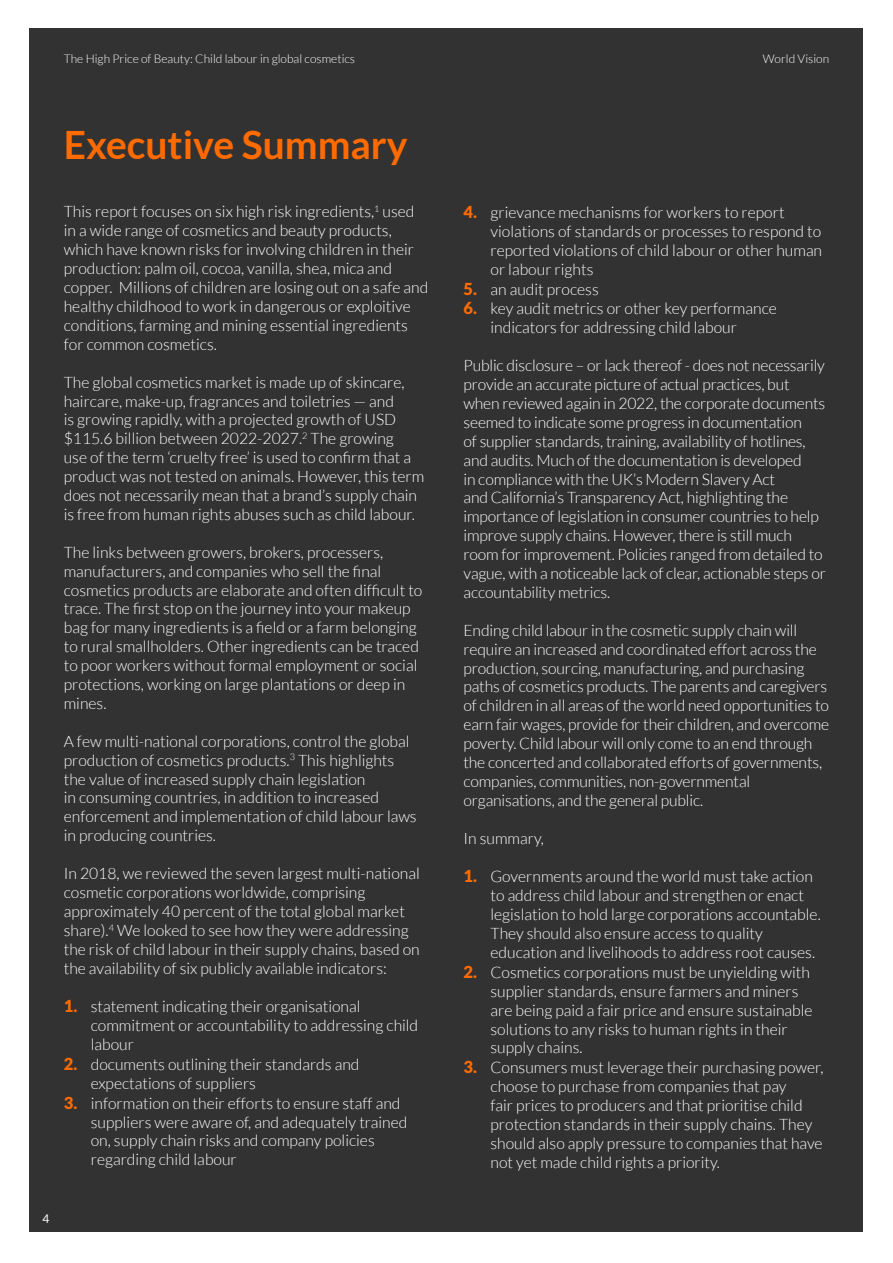
<style>
.page{position:relative;width:893px;height:1263px;background:#fff}
.page>*{position:absolute;margin:0;border:0;box-sizing:border-box;transform-origin:0 0}
.t1{font:700 39px "Lato";color:#ff6b00}
.t2{font:300 15.75px/18.9px "Lato";color:#fff}
.t3{font:300 12px "Lato";color:#fff}
.t4{font:12px "Lato";color:#fff}
.s1{font-weight:900;font-size:16.5px;color:#ff6b00}
</style>
<div class="page">
<div style="left:30px;top:28px;width:833px;height:1204px;background:#333232"></div>
<p class="t3" style="left:64px;top:52px;width:293px">The High Price of Beauty: Child labour in global cosmetics</p>
<p class="t3" style="left:763px;top:52px;width:68px">World Vision</p>
<h1 class="t1" style="left:64px;top:122px;width:345px">Executive Summary</h1>
<p class="t2" style="left:64px;top:202px;width:366px">This report focuses on six high risk ingredients,<sup>1</sup> used in a wide range of cosmetics and beauty products, which have known risks for involving children in their production: palm oil, cocoa, vanilla, shea, mica and copper. Millions of children are losing out on a safe and healthy childhood to work in dangerous or exploitive conditions, farming and mining essential ingredients for common cosmetics.</p>
<p class="t2" style="left:64px;top:373px;width:362px">The global cosmetics market is made up of skincare, haircare, make-up, fragrances and toiletries — and<br>is growing rapidly, with a projected growth of USD $115.6 billion between 2022-2027.<sup>2</sup> The growing<br>use of the term ‘cruelty free’ is used to confirm that a product was not tested on animals. However, this term does not necessarily mean that a brand’s supply chain is free from human rights abuses such as child labour.</p>
<p class="t2" style="left:64px;top:543px;width:360px">The links between growers, brokers, processers, manufacturers, and companies who sell the final cosmetics products are elaborate and often difficult to trace. The first stop on the journey into your makeup bag for many ingredients is a field or a farm belonging to rural smallholders. Other ingredients can be traced to poor workers without formal employment or social protections, working on large plantations or deep in mines.</p>
<p class="t2" style="left:64px;top:732px;width:354px">A few multi-national corporations, control the global production of cosmetics products.<sup>3</sup> This highlights the value of increased supply chain legislation<br>in consuming countries, in addition to increased enforcement and implementation of child labour laws in producing countries.</p>
<p class="t2" style="left:64px;top:864px;width:358px">In 2018, we reviewed the seven largest multi-national cosmetic corporations worldwide, comprising approximately 40 percent of the total global market share).<sup>4</sup> We looked to see how they were addressing the risk of child labour in their supply chains, based on the availability of six publicly available indicators:</p>
<p class="t2" style="left:91px;top:997px;width:329px;text-indent:-27px"><span class="s1">1.</span> statement indicating their organisational commitment or accountability to addressing child labour</p>
<p class="t2" style="left:91px;top:1055px;width:270px;text-indent:-27px"><span class="s1">2.</span> documents outlining their standards and expectations of suppliers</p>
<p class="t2" style="left:91px;top:1093px;width:318px;text-indent:-27px"><span class="s1">3.</span> information on their efforts to ensure staff and suppliers were aware of, and adequately trained on, supply chain risks and company policies regarding child labour</p>
<p class="t4" style="left:43px;top:1211px;width:8px">4</p>
<p class="t2" style="left:490px;top:203px;width:333px;text-indent:-27px"><span class="s1">4.</span> grievance mechanisms for workers to report violations of standards or processes to respond to reported violations of child labour or other human or labour rights</p>
<p class="t2" style="left:463px;top:280px;width:137px"><span class="s1">5.</span> an audit process</p>
<p class="t2" style="left:490px;top:299px;width:288px;text-indent:-27px"><span class="s1">6.</span> key audit metrics or other key performance indicators for addressing child labour</p>
<p class="t2" style="left:463px;top:356px;width:364px">Public disclosure – or lack thereof - does not necessarily provide an accurate picture of actual practices, but when reviewed again in 2022, the corporate documents seemed to indicate some progress in documentation<br>of supplier standards, training, availability of hotlines, and audits. Much of the documentation is developed<br>in compliance with the UK’s Modern Slavery Act<br>and California’s Transparency Act, highlighting the importance of legislation in consumer countries to help improve supply chains. However, there is still much room for improvement. Policies ranged from detailed to vague, with a noticeable lack of clear, actionable steps or accountability metrics.</p>
<p class="t2" style="left:463px;top:621px;width:367px">Ending child labour in the cosmetic supply chain will require an increased and coordinated effort across the production, sourcing, manufacturing, and purchasing paths of cosmetics products. The parents and caregivers of children in all areas of the world need opportunities to earn fair wages, provide for their children, and overcome poverty. Child labour will only come to an end through the concerted and collaborated efforts of governments, companies, communities, non-governmental organisations, and the general public.</p>
<p class="t2" style="left:463px;top:829px;width:82px">In summary,</p>
<p class="t2" style="left:490px;top:867px;width:332px;text-indent:-27px"><span class="s1">1.</span> Governments around the world must take action to address child labour and strengthen or enact legislation to hold large corporations accountable.<br>They should also ensure access to quality education and livelihoods to address root causes.</p>
<p class="t2" style="left:490px;top:963px;width:324px;text-indent:-27px"><span class="s1">2.</span> Cosmetics corporations must be unyielding with supplier standards, ensure farmers and miners are being paid a fair price and ensure sustainable solutions to any risks to human rights in their supply chains.</p>
<p class="t2" style="left:490px;top:1058px;width:335px;text-indent:-27px"><span class="s1">3.</span> Consumers must leverage their purchasing power, choose to purchase from companies that pay<br>fair prices to producers and that prioritise child protection standards in their supply chains. They should also apply pressure to companies that have not yet made child rights a priority.</p>
</div>
